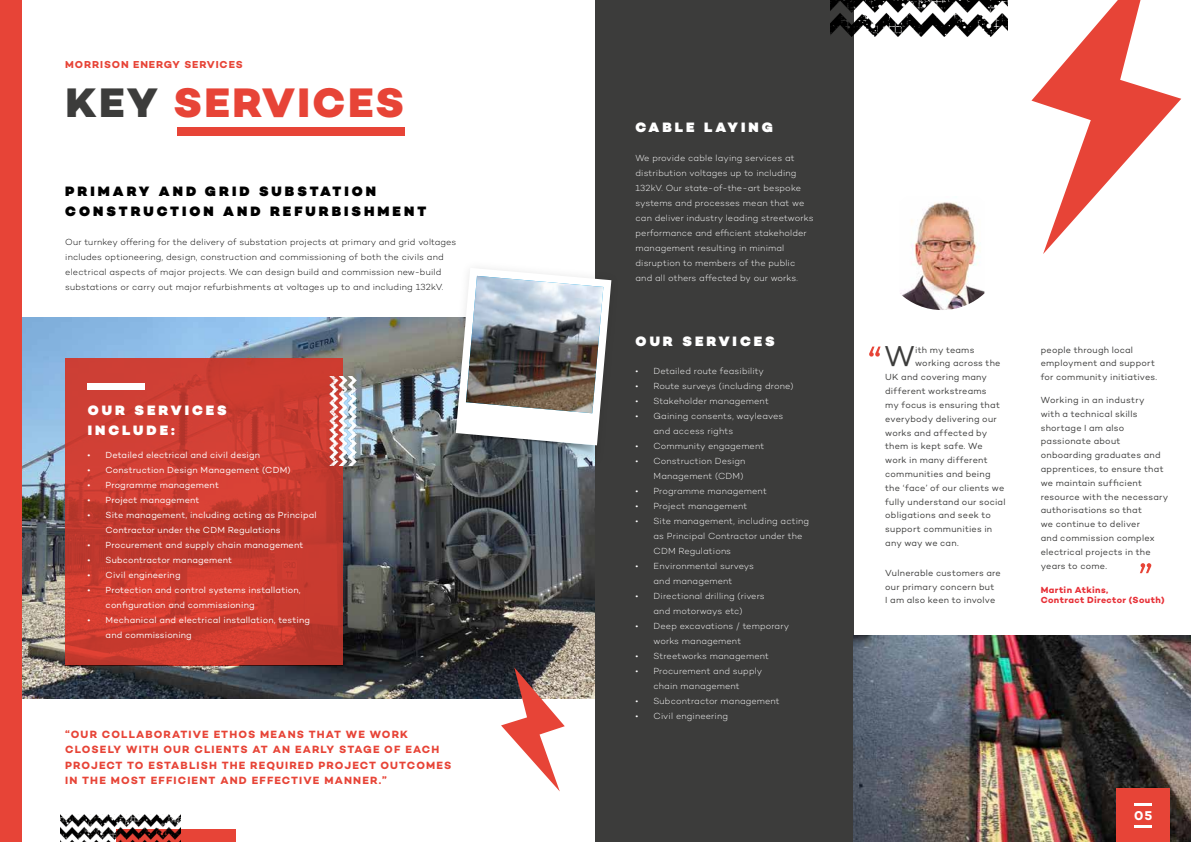
<style>
.page{position:relative;width:1191px;height:842px;background:#fff}
.page>*{position:absolute;margin:0;border:0;box-sizing:border-box;transform-origin:0 0}
.t1{font:800 42px "Campton";letter-spacing:.055em;color:#e74437}
.t2{font:29.3px "Campton";color:#3c3c3b}
.t3{font:900 13.9px/20px "Campton";letter-spacing:.22em;color:#000}
.t4{font:900 13.9px/20px "Campton";letter-spacing:.22em;color:#fff}
.t5{font:700 13px "Campton";color:#fff}
.t6{font:700 10.7px/15.5px "Campton";letter-spacing:.11em;color:#e74437}
.t7{font:700 10.3px "Campton";letter-spacing:.09em;color:#e74437}
.t8{font:300 9px/15px "Campton";letter-spacing:.02em;color:#fff}
.t9{font:9px/13.8px "Campton";letter-spacing:.025em;color:#3c3c3b}
.t10{font:9px/15px "Campton";letter-spacing:.015em;color:#fff}
.t11{font:300 9px/15px "Campton";letter-spacing:.02em;color:#000}
.t12{font:700 9px/10px "Campton";letter-spacing:.04em;color:#e73037}
.s1{color:#3c3c3b}
</style>
<div class="page">
<img style="left:21px;top:317px;width:574px;height:382px">
<div style="left:0;top:0;width:21px;height:842px;background:#e74437"></div>
<div style="left:177px;top:128px;width:228px;height:8px;background:#e74437"></div>
<div style="left:116px;top:829px;width:120px;height:13px;background:#e74437"></div>
<svg style="left:65px;top:358px;width:278px;height:307px;background:#ca3c30"></svg>
<div style="left:88px;top:384px;width:57px;height:6px;background:#fff"></div>
<img style="left:60px;top:815px;width:121px;height:27px">
<div style="left:595px;top:0;width:258px;height:842px;background:#3c3c3b"></div>
<img style="left:853px;top:636px;width:338px;height:206px">
<img style="left:830px;top:0;width:177px;height:36px">
<div style="left:1116px;top:789px;width:54px;height:53px;background:#e74437"></div>
<svg style="left:1134px;top:803px;width:18px;height:2px"></svg>
<svg style="left:1134px;top:825px;width:18px;height:2px"></svg>
<div style="left:445px;top:259px;width:175px;height:209px;background:#000;opacity:.1"></div>
<img style="left:454px;top:433px;width:143px;height:26px">
<svg style="left:456px;top:268px;width:155px;height:177px"></svg>
<img style="left:466px;top:276px;width:137px;height:137px">
<svg style="left:501px;top:667px;width:64px;height:124px"></svg>
<img style="left:330px;top:377px;width:26px;height:88px">
<svg style="left:1031px;top:0;width:150px;height:254px"></svg>
<img style="left:900px;top:202px;width:84px;height:108px">
<svg style="left:869px;top:347px;width:11px;height:10px"></svg>
<svg style="left:1140px;top:563px;width:11px;height:10px"></svg>
<p class="t7" style="left:65px;top:58px;width:179px">MORRISON ENERGY SERVICES</p>
<h1 class="t1" style="left:65px;top:76px;width:340px"><span class="s1">KEY</span> SERVICES</h1>
<h3 class="t3" style="left:65px;top:181px;width:362px">PRIMARY AND GRID SUBSTATION<br>CONSTRUCTION AND REFURBISHMENT</h3>
<p class="t11" style="left:65px;top:235px;width:393px">Our turnkey offering for the delivery of substation projects at primary and grid voltages includes optioneering, design, construction and commissioning of both the civils and electrical aspects of major projects. We can design build and commission new-build substations or carry out major refurbishments at voltages up to and including 132kV.</p>
<h3 class="t4" style="left:88px;top:400px;width:140px">OUR SERVICES<br>INCLUDE:</h3>
<p class="t10" style="left:88px;top:447px;width:174px">• Detailed electrical and civil design</p>
<p class="t10" style="left:88px;top:462px;width:204px">• Construction Design Management (CDM)</p>
<p class="t10" style="left:88px;top:477px;width:133px">• Programme management</p>
<p class="t10" style="left:88px;top:492px;width:113px">• Project management</p>
<p class="t10" style="left:106px;top:507px;width:213px;text-indent:-18px">• Site management, including acting as Principal<br>Contractor under the CDM Regulations</p>
<p class="t10" style="left:88px;top:537px;width:217px">• Procurement and supply chain management</p>
<p class="t10" style="left:88px;top:552px;width:146px">• Subcontractor management</p>
<p class="t10" style="left:88px;top:567px;width:94px">• Civil engineering</p>
<p class="t10" style="left:106px;top:582px;width:197px;text-indent:-18px">• Protection and control systems installation, configuration and commissioning</p>
<p class="t10" style="left:106px;top:612px;width:206px;text-indent:-18px">• Mechanical and electrical installation, testing and commissioning</p>
<p class="t6" style="left:65px;top:726px;width:388px">“OUR COLLABORATIVE ETHOS MEANS THAT WE WORK CLOSELY WITH OUR CLIENTS AT AN EARLY STAGE OF EACH PROJECT TO ESTABLISH THE REQUIRED PROJECT OUTCOMES IN THE MOST EFFICIENT AND EFFECTIVE MANNER.”</p>
<h3 class="t4" style="left:635px;top:118px;width:139px">CABLE LAYING</h3>
<p class="t8" style="left:635px;top:150px;width:179px">We provide cable laying services at distribution voltages up to including 132kV. Our state-of-the-art bespoke systems and processes mean that we can deliver industry leading streetworks performance and efficient stakeholder management resulting in minimal disruption to members of the public and all others affected by our works.</p>
<h3 class="t4" style="left:635px;top:331px;width:140px">OUR SERVICES</h3>
<p class="t8" style="left:635px;top:364px;width:130px">• Detailed route feasibility</p>
<p class="t8" style="left:635px;top:379px;width:159px">• Route surveys (including drone)</p>
<p class="t8" style="left:635px;top:394px;width:135px">• Stakeholder management</p>
<p class="t8" style="left:653px;top:409px;width:131px;text-indent:-18px">• Gaining consents, wayleaves and access rights</p>
<p class="t8" style="left:635px;top:439px;width:130px">• Community engagement</p>
<p class="t8" style="left:635px;top:454px;width:111px;text-align:right">• Construction Design<br>Management (CDM)</p>
<p class="t8" style="left:635px;top:484px;width:133px">• Programme management</p>
<p class="t8" style="left:635px;top:499px;width:113px">• Project management</p>
<p class="t8" style="left:653px;top:514px;width:157px;text-indent:-18px">• Site management, including acting as Principal Contractor under the<br>CDM Regulations</p>
<p class="t8" style="left:635px;top:559px;width:120px;text-align:center">• Environmental surveys and management</p>
<p class="t8" style="left:635px;top:589px;width:131px;text-align:center">• Directional drilling (rivers and motorways etc)</p>
<p class="t8" style="left:653px;top:619px;width:137px;text-indent:-18px">• Deep excavations / temporary works management</p>
<p class="t8" style="left:635px;top:649px;width:135px">• Streetworks management</p>
<p class="t8" style="left:635px;top:664px;width:128px;text-align:center">• Procurement and supply chain management</p>
<p class="t8" style="left:635px;top:694px;width:146px">• Subcontractor management</p>
<p class="t8" style="left:635px;top:709px;width:94px">• Civil engineering</p>
<h2 class="t2" style="left:884px;top:338px;width:32px">W</h2>
<p class="t9" style="left:915px;top:342px;width:61px">ith my teams</p>
<p class="t9" style="left:915px;top:356px;width:87px">working across the</p>
<p class="t9" style="left:885px;top:370px;width:103px">UK and covering many</p>
<p class="t9" style="left:885px;top:384px;width:103px">different workstreams</p>
<p class="t9" style="left:885px;top:398px;width:116px">my focus is ensuring that</p>
<p class="t9" style="left:885px;top:411px;width:113px">everybody delivering our</p>
<p class="t9" style="left:885px;top:425px;width:103px">works and affected by</p>
<p class="t9" style="left:885px;top:439px;width:99px">them is kept safe. We</p>
<p class="t9" style="left:885px;top:453px;width:104px">work in many different</p>
<p class="t9" style="left:885px;top:467px;width:107px">communities and being</p>
<p class="t9" style="left:885px;top:481px;width:121px">the ‘face’ of our clients we</p>
<p class="t9" style="left:885px;top:494px;width:122px">fully understand our social</p>
<p class="t9" style="left:885px;top:508px;width:107px">obligations and seek to</p>
<p class="t9" style="left:885px;top:522px;width:108px">support communities in</p>
<p class="t9" style="left:885px;top:536px;width:75px">any way we can.</p>
<p class="t9" style="left:885px;top:566px;width:117px">Vulnerable customers are our primary concern but<br>I am also keen to involve</p>
<p class="t9" style="left:1040px;top:342px;width:118px">people through local employment and support for community initiatives.</p>
<p class="t9" style="left:1040px;top:393px;width:129px">Working in an industry<br>with a technical skills shortage I am also passionate about onboarding graduates and apprentices, to ensure that we maintain sufficient resource with the necessary authorisations so that<br>we continue to deliver<br>and commission complex electrical projects in the years to come.</p>
<p class="t12" style="left:1040px;top:585px;width:125px">Martin Atkins,<br>Contract Director (South)</p>
<h3 class="t5" style="left:1134px;top:807px;width:20px">05</h3>
</div>
